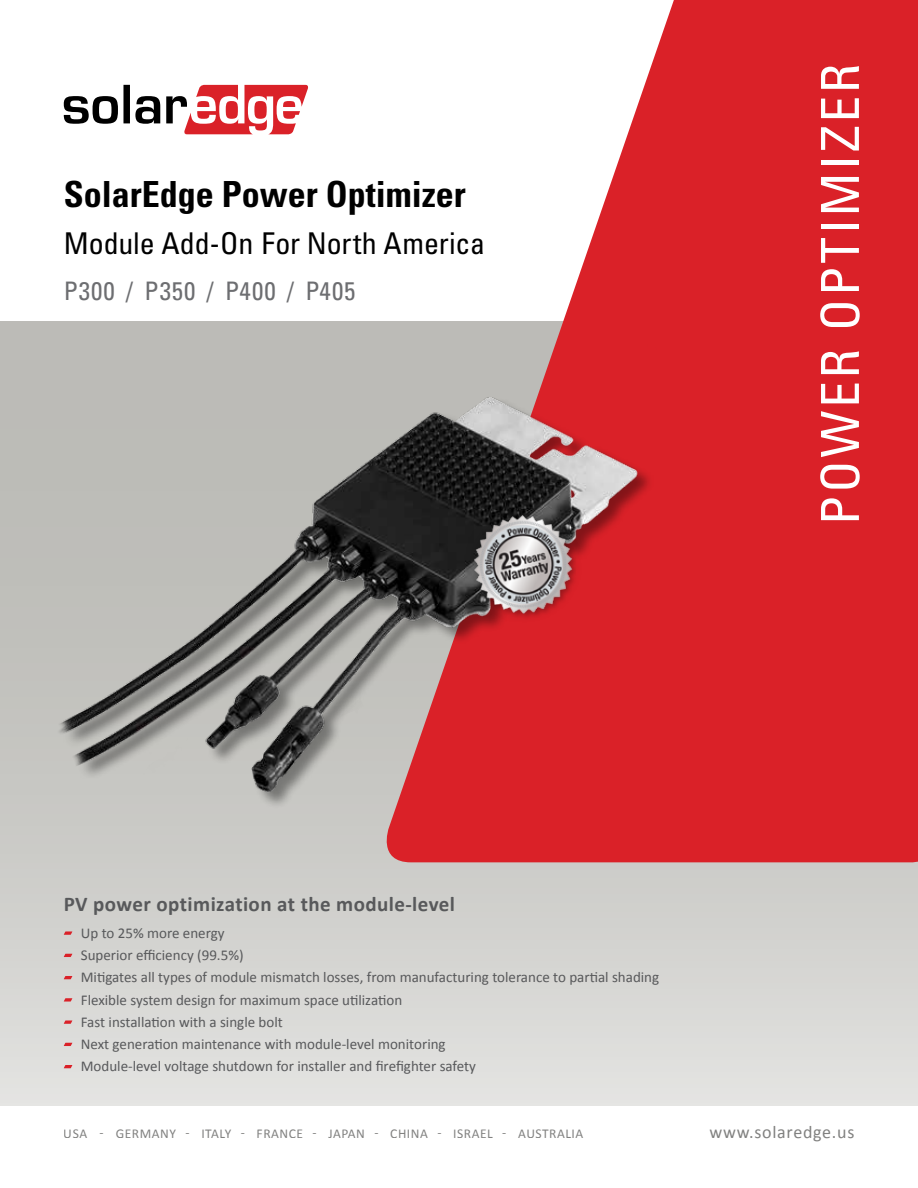
<style>
.page{position:relative;width:918px;height:1188px;background:#fff}
.page>*{position:absolute;margin:0;border:0;box-sizing:border-box;transform-origin:0 0}
.t1{font:condensed 52.5px "Univers LT Std";letter-spacing:.06em;color:#fff}
.t2{font:700 condensed 36px "Univers LT Std";color:#000}
.t3{font:condensed 30px "Univers LT Std";letter-spacing:-.005em;color:#000}
.t4{font:condensed 25.5px "Univers LT Std";letter-spacing:.04em;color:#6d6e71}
.t5{font:700 21px "Calibri";letter-spacing:.02em;color:#58595b}
.t6{font:18px "Calibri";letter-spacing:.04em;color:#818180}
.t7{font:15px/22.2px "Calibri";color:#58595b}
.t8{font:13.5px "Calibri";letter-spacing:.04em;color:#818180}
</style>
<div class="page">
<div style="left:0;top:321px;width:918px;height:785px;background:linear-gradient(to bottom,#b4b3ae,#dbdbd9)"></div>
<svg style="left:377px;top:0;width:541px;height:862px;fill:#da2128"></svg>
<svg style="left:64px;top:85px;width:244px;height:49px"></svg>
<svg style="left:64px;top:931px;width:8px;height:4px"></svg>
<svg style="left:64px;top:954px;width:8px;height:3px"></svg>
<svg style="left:64px;top:976px;width:8px;height:3px"></svg>
<svg style="left:64px;top:998px;width:8px;height:4px"></svg>
<svg style="left:64px;top:1020px;width:8px;height:4px"></svg>
<svg style="left:64px;top:1043px;width:8px;height:3px"></svg>
<svg style="left:64px;top:1065px;width:8px;height:3px"></svg>
<img style="left:51px;top:336px;width:614px;height:484px">
<div style="left:462px;top:502px;width:123px;height:123px;background:#000;opacity:.25"></div>
<div style="left:474px;top:514px;width:102px;height:106px;background:#000;opacity:.2"></div>
<img style="left:471px;top:511px;width:105px;height:105px">
<h2 class="t2" style="left:64px;top:172px;width:404px">SolarEdge Power Optimizer</h2>
<h3 class="t3" style="left:64px;top:224px;width:423px">Module Add-On For North America</h3>
<h3 class="t4" style="left:64px;top:275px;width:293px">P300 P/ 350 P/ 400 P/ 405</h3>
<h1 class="t1" style="left:807px;top:525px;width:463px;rotate:-90deg">Power Optimizer</h1>
<h3 class="t5" style="left:64px;top:890px;width:393px">PV power optimization at the module-level</h3>
<p class="t7" style="left:81px;top:922px;width:580px">Up to 25% more energy<br>Superior efficiency )99.5%(<br>Mitigates all types of module mismatch losses, from manufacturing tolerance to partial shading Flexible system design for maximum space utilization<br>Fast installation with a single bolt<br>Next generation maintenance with module-level monitoring<br>Module-level voltage shutdown for installer and firefighter safety</p>
<p class="t8" style="left:64px;top:1125px;width:25px">USA</p>
<p class="t8" style="left:100px;top:1125px;width:6px">-</p>
<p class="t8" style="left:116px;top:1125px;width:62px">Germany</p>
<p class="t8" style="left:185px;top:1125px;width:6px">-</p>
<p class="t8" style="left:201px;top:1125px;width:31px">Italy</p>
<p class="t8" style="left:241px;top:1125px;width:6px">-</p>
<p class="t8" style="left:257px;top:1125px;width:48px">France</p>
<p class="t8" style="left:313px;top:1125px;width:6px">-</p>
<p class="t8" style="left:328px;top:1125px;width:38px">Japan</p>
<p class="t8" style="left:374px;top:1125px;width:6px">-</p>
<p class="t8" style="left:390px;top:1125px;width:39px">China</p>
<p class="t8" style="left:437px;top:1125px;width:6px">-</p>
<p class="t8" style="left:453px;top:1125px;width:41px">Israel</p>
<p class="t8" style="left:502px;top:1125px;width:6px">-</p>
<p class="t8" style="left:518px;top:1125px;width:60px">Australia</p>
<p class="t6" style="left:709px;top:1120px;width:146px">www.solaredge.us</p>
</div>
